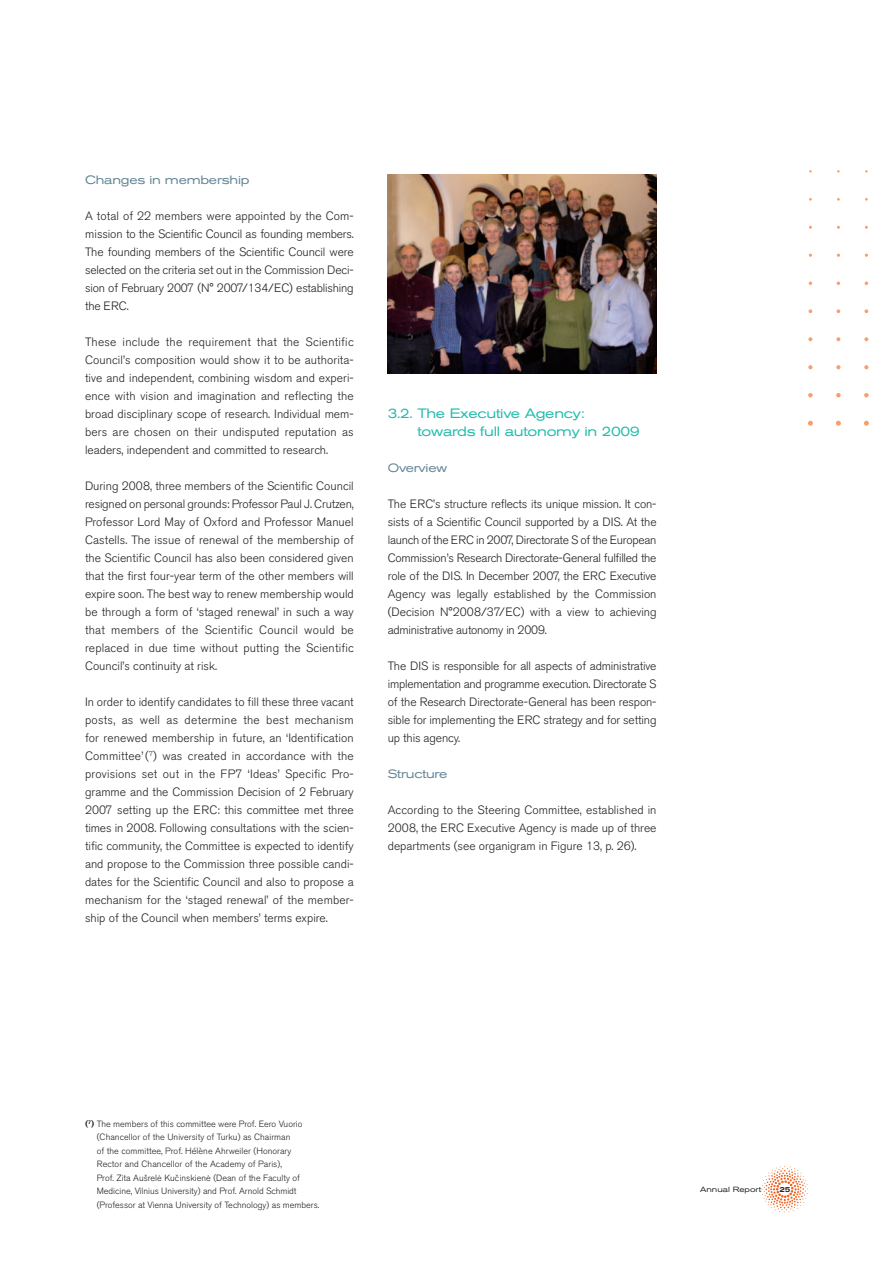
<style>
.page{position:relative;width:893px;height:1263px;background:#fff}
.page>*{position:absolute;margin:0;border:0;box-sizing:border-box;transform-origin:0 0}
.t1{font:expanded 13.5px/18px "Akzidenz Grotesk BE";letter-spacing:-.02em;color:#22bcac}
.t2{font:300 12px/18px "Akzidenz Grotesk BE";color:#231f20;text-align:justify}
.t3{font:expanded 12px "Akzidenz Grotesk BE";letter-spacing:-.02em;color:#638594}
.t4{font:300 9px/13.5px "Akzidenz Grotesk BE";color:#231f20}
.t5{font:expanded 7.5px "Akzidenz Grotesk BE";color:#231f20}
.t6{font:500 expanded 7.5px "Akzidenz Grotesk BE";color:#231f20}
.s1{font-weight:500}
</style>
<div class="page">
<svg style="left:864px;top:421px;width:5px;height:5px"></svg>
<svg style="left:864px;top:393px;width:5px;height:4px"></svg>
<svg style="left:864px;top:365px;width:4px;height:4px"></svg>
<svg style="left:864px;top:337px;width:4px;height:4px"></svg>
<svg style="left:864px;top:309px;width:4px;height:4px"></svg>
<svg style="left:836px;top:421px;width:5px;height:5px"></svg>
<svg style="left:836px;top:393px;width:5px;height:4px"></svg>
<svg style="left:836px;top:365px;width:4px;height:4px"></svg>
<svg style="left:836px;top:337px;width:4px;height:4px"></svg>
<svg style="left:836px;top:309px;width:4px;height:4px"></svg>
<svg style="left:808px;top:421px;width:5px;height:5px"></svg>
<svg style="left:808px;top:393px;width:5px;height:4px"></svg>
<svg style="left:808px;top:365px;width:4px;height:4px"></svg>
<svg style="left:808px;top:337px;width:4px;height:4px"></svg>
<svg style="left:808px;top:309px;width:4px;height:4px"></svg>
<svg style="left:762px;top:1166px;width:39px;height:46px"></svg>
<img style="left:388px;top:175px;width:269px;height:198px">
<p class="t3" style="left:85px;top:175px;width:166px">Changes in membership</p>
<p class="t2" style="left:85px;top:208px;width:270px">A total of 22 members were appointed by the Com&shy;mission to the Scientific Council as founding members.<br>The founding members of the Scientific Council were selected on the criteria set out in the Commission Deci&shy;sion of February 2007 (N° 2007/134/EC) establishing the ERC.</p>
<p class="t2" style="left:85px;top:334px;width:270px">These include the requirement that the Scientific Council’s composition would show it to be authorita&shy;tive and independent, combining wisdom and experi&shy;ence with vision and imagination and reflecting the broad disciplinary scope of research. Individual mem&shy;bers are chosen on their undisputed reputation as leaders, independent and committed to research.</p>
<p class="t2" style="left:85px;top:478px;width:270px">During 2008, three members of the Scientific Council resigned on personal grounds: Professor Paul J. Crutzen, Professor Lord May of Oxford and Professor Manuel Castells. The issue of renewal of the membership of the Scientific Council has also been considered given that the first four-year term of the other members will expire soon. The best way to renew membership would be through a form of ‘staged renewal’ in such a way that members of the Scientific Council would be replaced in due time without putting the Scientific Council’s continuity at risk.</p>
<p class="t2" style="left:85px;top:694px;width:270px">In order to identify candidates to fill these three vacant posts, as well as determine the best mechanism for renewed membership in future, an ‘Identification Committee’ (<sup>7</sup>) was created in accordance with the provisions set out in the FP7 ‘Ideas’ Specific Pro&shy;gramme and the Commission Decision of 2 February 2007 setting up the ERC: this committee met three times in 2008. Following consultations with the scien&shy;tific community, the Committee is expected to identify and propose to the Commission three possible candi&shy;dates for the Scientific Council and also to propose a mechanism for the ‘staged renewal’ of the member&shy;ship of the Council when members’ terms expire.</p>
<p class="t1" style="left:417px;top:405px;width:224px;text-indent:-30px">3.2. The Executive Agency: towards full autonomy in 2009</p>
<p class="t3" style="left:388px;top:463px;width:61px">Overview</p>
<p class="t2" style="left:388px;top:496px;width:270px">The ERC’s structure reflects its unique mission. It con&shy;sists of a Scientific Council supported by a DIS. At the launch of the ERC in 2007, Directorate S of the European Commission’s Research Directorate-General fulfilled the role of the DIS. In December 2007, the ERC Executive Agency was legally established by the Commission (Decision N°2008/37/EC) with a view to achieving administrative autonomy in 2009.</p>
<p class="t2" style="left:388px;top:658px;width:270px">The DIS is responsible for all aspects of administrative implementation and programme execution. Directorate S of the Research Directorate-General has been respon&shy;sible for implementing the ERC strategy and for setting up this agency.</p>
<p class="t3" style="left:388px;top:769px;width:61px">Structure</p>
<p class="t2" style="left:388px;top:802px;width:270px">According to the Steering Committee, established in 2008, the ERC Executive Agency is made up of three departments (see organigram in Figure 13, p. 26).</p>
<p class="t4" style="left:97px;top:1118px;width:207px;text-indent:-12px"><span class="s1">(</span><sup>7</sup><span class="s1">)</span> The members of this committee were Prof. Eero Vuorio (Chancellor of the University of Turku) as Chairman<br>of the committee, Prof. Hélène Ahrweiler (Honorary Rector and Chancellor of the Academy of Paris),<br>Prof. Zita Aušrele Kucinskiene (Dean of the Faculty of</p>
<p class="t4" style="left:158px;top:1172px;width:4px">˙</p>
<p class="t4" style="left:176px;top:1172px;width:4px">ˇ</p>
<p class="t4" style="left:97px;top:1172px;width:224px;text-indent:110px">˙<br>Medicine, Vilnius University) and Prof. Arnold Schmidt (Professor at Vienna University of Technology) as members.</p>
<p class="t6" style="left:779px;top:1186px;width:13px">25</p>
<p class="t5" style="left:700px;top:1186px;width:62px">Annual Report</p>
</div>
